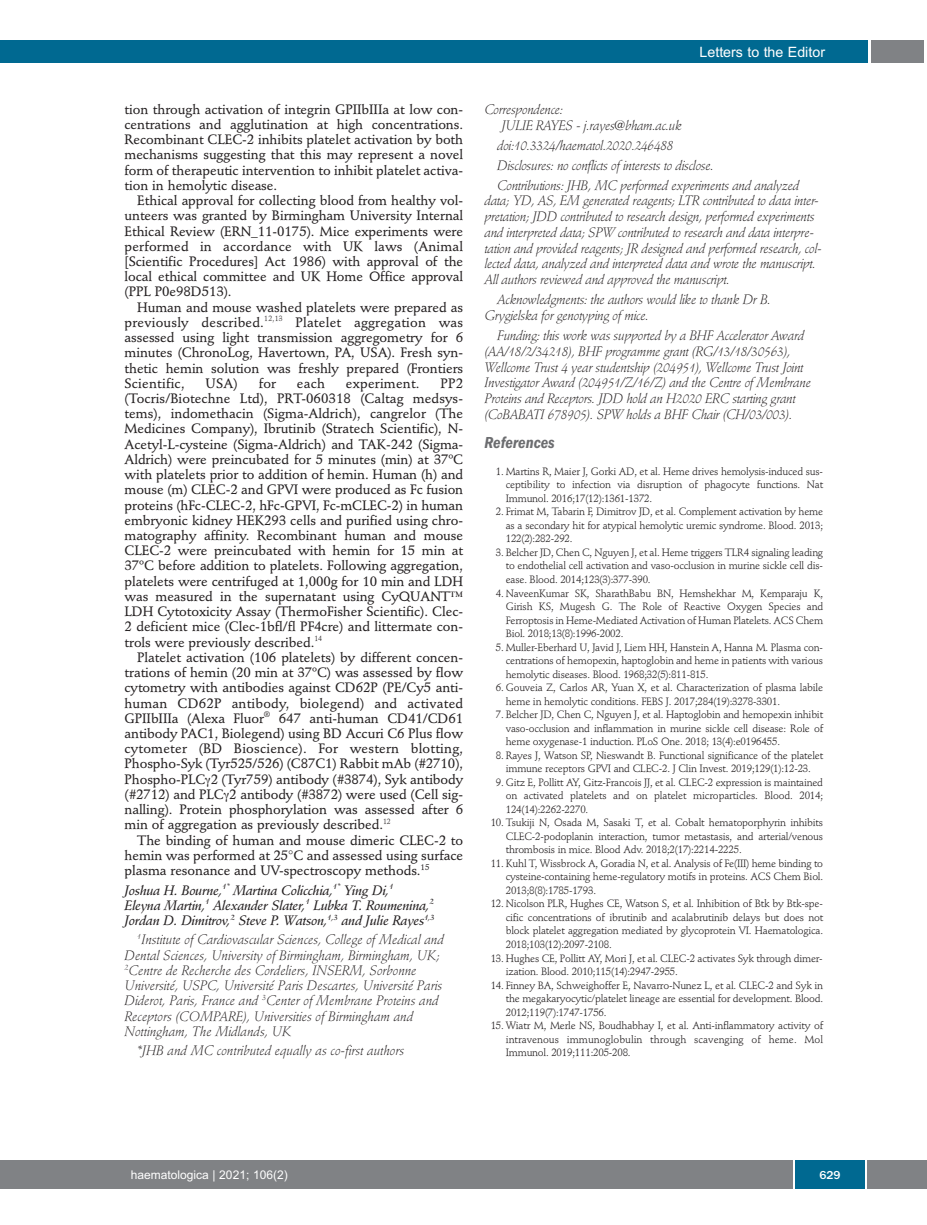
<style>
.page{position:relative;width:927px;height:1225px;background:#fff}
.page>*{position:absolute;margin:0;border:0;box-sizing:border-box;transform-origin:0 0}
.t1{font:italic 600 condensed 16.5px "Franklin Gothic";color:#6c6d70}
.t2{font:14.25px "Arial";color:#fff}
.t3{font:500 13.5px/15.1px "Stempel Schneidler";letter-spacing:-.005em;color:#231f20;text-align:justify}
.t4{font:italic 300 13.5px/15.8px "Stempel Schneidler";letter-spacing:-.02em;color:#231f20}
.t5{font:italic 300 13.5px/15.1px "Stempel Schneidler";color:#231f20}
.t6{font:italic 13.5px/15.1px "Stempel Schneidler Med";letter-spacing:-.02em;color:#231f20}
.t7{font:500 13.5px "Stempel Schneidler";letter-spacing:.015em;color:#231f20}
.t8{font:12px "Arial";color:#fff}
.t9{font:500 12px "Franklin Gothic";color:#fff}
.t10{font:10.5px/13.5px "Stempel Schneidler";letter-spacing:-.02em;color:#231f20;text-align:justify}
</style>
<div class="page">
<div style="left:17px;top:1160px;width:910px;height:28px;background:#808285"></div>
<div style="left:795px;top:1160px;width:70px;height:28px;background:#006991"></div>
<hr style="left:793px;top:1160px;width:2px;height:28px;background:#fff">
<hr style="left:865px;top:1160px;width:2px;height:28px;background:#fff">
<div style="left:871px;top:40px;width:52px;height:22px;background:#808285"></div>
<div style="left:18px;top:40px;width:849px;height:22px;background:#006991"></div>
<div style="left:0;top:1160px;width:17px;height:28px;background:#808285"></div>
<div style="left:0;top:40px;width:19px;height:22px;background:#006991"></div>
<p class="t3" style="left:125px;top:103px;width:340px">tion through activation of integrin GPIIbIIIa at low con&shy;centrations and agglutination at high concentrations.<br>Recombinant CLEC-2 inhibits platelet activation by both mechanisms suggesting that this may represent a novel form of therapeutic intervention to inhibit platelet activa&shy;tion in hemolytic disease.</p>
<p class="t3" style="left:125px;top:194px;width:340px;text-indent:13px">Ethical approval for collecting blood from healthy vol&shy;unteers was granted by Birmingham University Internal Ethical Review (ERN_11-0175). Mice experiments were performed in accordance with UK laws (Animal [Scientific Procedures] Act 1986) with approval of the local ethical committee and UK Home Office approval (PPL P0e98D513).</p>
<p class="t3" style="left:125px;top:301px;width:340px;text-indent:13px">Human and mouse washed platelets were prepared as previously described.<sup>12,13</sup> Platelet aggregation was assessed using light transmission aggregometry for 6 minutes (ChronoLog, Havertown, PA, USA). Fresh syn&shy;thetic hemin solution was freshly prepared (Frontiers Scientific,</p>
<p class="t3" style="left:206px;top:377px;width:34px">USA)</p>
<p class="t3" style="left:259px;top:377px;width:19px">for</p>
<p class="t3" style="left:297px;top:377px;width:30px">each</p>
<p class="t7" style="left:346px;top:377px;width:75px">experiment.</p>
<p class="t3" style="left:125px;top:377px;width:340px;text-indent:316px">PP2 (Tocris/Biotechne Ltd), PRT-060318 (Caltag medsys&shy;tems), indomethacin (Sigma-Aldrich), cangrelor (The Medicines Company), Ibrutinib (Stratech Scientific), N-Acetyl-L-cysteine (Sigma-Aldrich) and TAK-242 (Sigma-Aldrich) were preincubated for 5 minutes (min) at 37ºC with platelets prior to addition of hemin. Human (h) and mouse (m) CLEC-2 and GPVI were produced as Fc fusion proteins (hFc-CLEC-2, hFc-GPVI, Fc-mCLEC-2) in human embryonic kidney HEK293 cells and purified using chro&shy;matography affinity. Recombinant human and mouse CLEC-2 were preincubated with hemin for 15 min at 37ºC before addition to platelets. Following aggregation, platelets were centrifuged at 1,000g for 10 min and LDH was measured in the supernatant using CyQUANT™ LDH Cytotoxicity Assay (ThermoFisher Scientific). Clec-2 deficient mice (Clec-1bfl/fl PF4cre) and littermate con&shy;trols were previously described.<sup>14</sup></p>
<p class="t3" style="left:125px;top:651px;width:340px;text-indent:13px">Platelet activation (106 platelets) by different concen&shy;trations of hemin (20 min at 37ºC) was assessed by flow cytometry with antibodies against CD62P (PE/Cy5 anti&shy;human CD62P antibody, biolegend) and activated GPIIbIIIa (Alexa Fluor<sup>®</sup> 647 anti-human CD41/CD61 antibody PAC1, Biolegend) using BD Accuri C6 Plus flow cytometer (BD Bioscience). For western blotting, Phospho-Syk (Tyr525/526) (C87C1) Rabbit mAb (#2710), Phospho-PLC 2 (Tyr759) antibody (#3874), Syk antibody (#2712) and PLC 2 antibody (#3872) were used (Cell sig&shy;nalling). Protein phosphorylation was assessed after 6 min of aggregation as previously described.<sup>12</sup></p>
<p class="t3" style="left:125px;top:833px;width:340px;text-indent:13px">The binding of human and mouse dimeric CLEC-2 to hemin was performed at 25°C and assessed using surface plasma resonance and UV-spectroscopy methods.<sup>15</sup></p>
<p class="t6" style="left:125px;top:883px;width:312px">Joshua H. Bourne,<sup>1*</sup> Martina Colicchia,<sup>1*</sup> Ying Di,<sup>1<br></sup>Eleyna Martin,<sup>1</sup> Alexander Slater,<sup>1</sup> Lubka T. Roumenina,<sup>2<br></sup>Jordan D. Dimitrov,<sup>2</sup> Steve P. Watson,<sup>1,3</sup> and Julie Rayes<sup>1,3</sup></p>
<p class="t5" style="left:125px;top:933px;width:321px;text-indent:13px"><sup>1</sup>Institute of Cardiovascular Sciences, College of Medical and Dental Sciences, University of Birmingham, Birmingham, UK; <sup>2</sup>Centre de Recherche des Cordeliers, INSERM, Sorbonne Université, USPC, Université Paris Descartes, Université Paris Diderot, Paris, France and <sup>3</sup>Center of Membrane Proteins and Receptors (COMPARE), Universities of Birmingham and Nottingham, The Midlands, UK</p>
<p class="t5" style="left:137px;top:1044px;width:268px">*JHB and MC contributed equally as co-first authors</p>
<h2 class="t2" style="left:699px;top:44px;width:127px">Letters to the Editor</h2>
<p class="t4" style="left:501px;top:103px;width:182px;text-indent:-17px">Correspondence:<br>JULIE RAYES - j.rayes@bham.ac.uk</p>
<p class="t4" style="left:497px;top:136px;width:304px;line-height:20px">doi:10.3324/haematol.2020.246488<br>Disclosures: no conflicts of interests to disclose.<br>Contributions: JHB, MC performed experiments and analyzed</p>
<p class="t4" style="left:484px;top:194px;width:339px">data; YD, AS, EM generated reagents; LTR contributed to data inter&shy;pretation; JDD contributed to research design, performed experiments and interpreted data; SPW contributed to research and data interpre&shy;tation and provided reagents; JR designed and performed research, col&shy;lected data, analyzed and interpreted data and wrote the manuscript.<br>All authors reviewed and approved the manuscript.</p>
<p class="t4" style="left:484px;top:293px;width:288px;text-indent:13px">Acknowledgments: the authors would like to thank Dr B.<br>Grygielska for genotyping of mice.</p>
<p class="t4" style="left:484px;top:329px;width:328px;text-indent:13px">Funding: this work was supported by a BHF Accelerator Award (AA/18/2/34218), BHF programme grant (RG/13/18/30563), Wellcome Trust 4 year studentship (204951), Wellcome Trust Joint Investigator Award (204951/Z/16/Z) and the Centre of Membrane Proteins and Receptors. JDD hold an H2020 ERC starting grant (CoBABATI 678905). SPW holds a BHF Chair (CH/03/003).</p>
<h1 class="t1" style="left:484px;top:436px;width:72px">References</h1>
<p class="t10" style="left:506px;top:465px;width:319px;text-indent:-10px">1. Martins R, Maier J, Gorki AD, et al. Heme drives hemolysis-induced sus&shy;ceptibility to infection via disruption of phagocyte functions. Nat Immunol. 2016;17(12):1361-1372.</p>
<p class="t10" style="left:506px;top:506px;width:319px;text-indent:-10px">2. Frimat M, Tabarin F, Dimitrov JD, et al. Complement activation by heme as a secondary hit for atypical hemolytic uremic syndrome. Blood. 2013; 122(2):282-292.</p>
<p class="t10" style="left:506px;top:546px;width:319px;text-indent:-10px">3. Belcher JD, Chen C, Nguyen J, et al. Heme triggers TLR4 signaling leading to endothelial cell activation and vaso-occlusion in murine sickle cell dis&shy;ease. Blood. 2014;123(3):377-390.</p>
<p class="t10" style="left:506px;top:587px;width:319px;text-indent:-10px">4. NaveenKumar SK, SharathBabu BN, Hemshekhar M, Kemparaju K, Girish KS, Mugesh G. The Role of Reactive Oxygen Species and Ferroptosis in Heme-Mediated Activation of Human Platelets. ACS Chem Biol. 2018;13(8):1996-2002.</p>
<p class="t10" style="left:506px;top:641px;width:319px;text-indent:-10px">5. Muller-Eberhard U, Javid J, Liem HH, Hanstein A, Hanna M. Plasma con&shy;centrations of hemopexin, haptoglobin and heme in patients with various hemolytic diseases. Blood. 1968;32(5):811-815.</p>
<p class="t10" style="left:506px;top:682px;width:319px;text-indent:-10px">6. Gouveia Z, Carlos AR, Yuan X, et al. Characterization of plasma labile heme in hemolytic conditions. FEBS J. 2017;284(19):3278-3301.</p>
<p class="t10" style="left:506px;top:709px;width:319px;text-indent:-10px">7. Belcher JD, Chen C, Nguyen J, et al. Haptoglobin and hemopexin inhibit vaso-occlusion and inflammation in murine sickle cell disease: Role of heme oxygenase-1 induction. PLoS One. 2018; 13(4):e0196455.</p>
<p class="t10" style="left:496px;top:749px;width:329px;text-align:center">8. Rayes J, Watson SP, Nieswandt B. Functional significance of the platelet immune receptors GPVI and CLEC-2. J Clin Invest. 2019;129(1):12-23.</p>
<p class="t10" style="left:506px;top:776px;width:319px;text-indent:-10px">9. Gitz E, Pollitt AY, Gitz-Francois JJ, et al. CLEC-2 expression is maintained on activated platelets and on platelet microparticles. Blood. 2014; 124(14):2262-2270.</p>
<p class="t10" style="left:506px;top:817px;width:319px;text-indent:-15px">10. Tsukiji N, Osada M, Sasaki T, et al. Cobalt hematoporphyrin inhibits CLEC-2-podoplanin interaction, tumor metastasis, and arterial/venous thrombosis in mice. Blood Adv. 2018;2(17):2214-2225.</p>
<p class="t10" style="left:506px;top:857px;width:319px;text-indent:-15px">11. Kuhl T, Wissbrock A, Goradia N, et al. Analysis of Fe(III) heme binding to cysteine-containing heme-regulatory motifs in proteins. ACS Chem Biol.<br>2013;8(8):1785-1793.</p>
<p class="t10" style="left:506px;top:898px;width:319px;text-indent:-15px">12. Nicolson PLR, Hughes CE, Watson S, et al. Inhibition of Btk by Btk-spe&shy;cific concentrations of ibrutinib and acalabrutinib delays but does not block platelet aggregation mediated by glycoprotein VI. Haematologica.<br>2018;103(12):2097-2108.</p>
<p class="t10" style="left:506px;top:952px;width:318px;text-indent:-15px">13. Hughes CE, Pollitt AY, Mori J, et al. CLEC-2 activates Syk through dimer&shy;ization. Blood. 2010;115(14):2947-2955.</p>
<p class="t10" style="left:506px;top:979px;width:319px;text-indent:-15px">14. Finney BA, Schweighoffer E, Navarro-Nunez L, et al. CLEC-2 and Syk in the megakaryocytic/platelet lineage are essential for development. Blood.<br>2012;119(7):1747-1756.</p>
<p class="t10" style="left:506px;top:1019px;width:319px;text-indent:-15px">15. Wiatr M, Merle NS, Boudhabhay I, et al. Anti-inflammatory activity of intravenous immunoglobulin through scavenging of heme. Mol Immunol. 2019;111:205-208.</p>
<p class="t8" style="left:131px;top:1167px;width:158px">haematologica | 2021; 106(2)</p>
<p class="t9" style="left:819px;top:1167px;width:23px">629</p>
</div>
